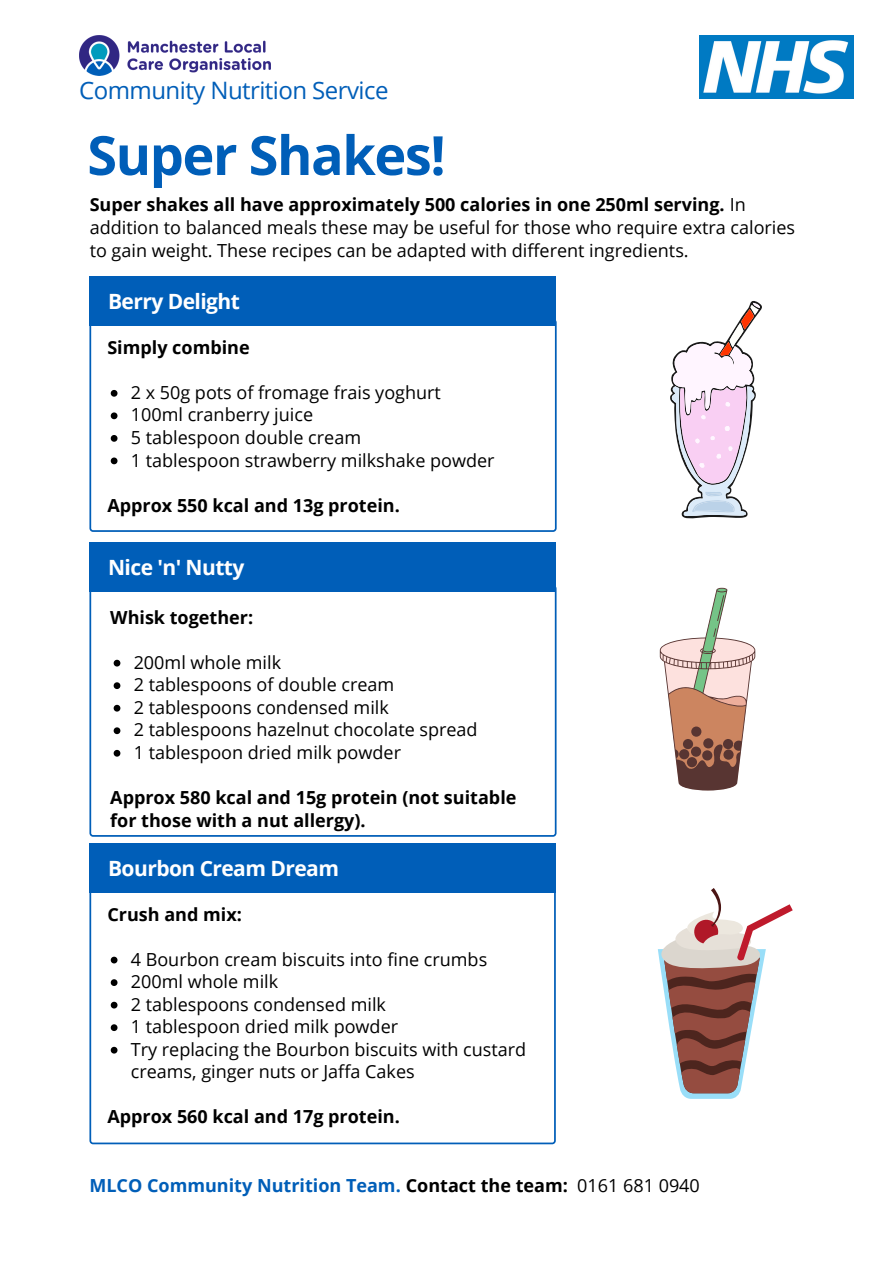
<style>
.page{position:relative;width:894px;height:1264px;background:#fff}
.page>*{position:absolute;margin:0;border:0;box-sizing:border-box;transform-origin:0 0}
.t1{font:700 54px "Open Sans";letter-spacing:-.025em;color:#005eb8}
.t2{font:24px "Open Sans";letter-spacing:-.025em;color:#005eb8}
.t3{font:700 21px "Open Sans";letter-spacing:-.025em;color:#fff}
.t4{font:18px/22.5px "Open Sans";color:#000}
.t5{font:700 18px/22.5px "Open Sans";color:#000}
.t6{font:700 18px "Open Sans";color:#005eb8}
.s1{font-weight:700}
.s2{color:#000}
.s3{font-weight:400;color:#000}
</style>
<div class="page">
<img style="left:699px;top:35px;width:154px;height:63px">
<img style="left:79px;top:35px;width:192px;height:40px">
<svg style="left:89px;top:326px;width:467px;height:206px"></svg>
<div style="left:89px;top:276px;width:467px;height:50px;background:#005eb8"></div>
<svg style="left:89px;top:592px;width:467px;height:244px"></svg>
<div style="left:89px;top:542px;width:467px;height:50px;background:#005eb8"></div>
<svg style="left:114px;top:659px;width:6px;height:7px"></svg>
<svg style="left:114px;top:682px;width:6px;height:7px"></svg>
<svg style="left:114px;top:704px;width:6px;height:7px"></svg>
<svg style="left:114px;top:727px;width:6px;height:7px"></svg>
<svg style="left:114px;top:750px;width:6px;height:6px"></svg>
<svg style="left:89px;top:892px;width:466px;height:252px"></svg>
<div style="left:89px;top:843px;width:467px;height:49px;background:#005eb8"></div>
<svg style="left:111px;top:956px;width:6px;height:7px"></svg>
<svg style="left:111px;top:979px;width:6px;height:7px"></svg>
<svg style="left:111px;top:1001px;width:6px;height:7px"></svg>
<svg style="left:111px;top:1024px;width:6px;height:7px"></svg>
<svg style="left:111px;top:1046px;width:6px;height:7px"></svg>
<svg style="left:670px;top:301px;width:92px;height:217px"></svg>
<svg style="left:657px;top:888px;width:135px;height:210px"></svg>
<svg style="left:659px;top:588px;width:96px;height:202px"></svg>
<svg style="left:111px;top:390px;width:6px;height:6px"></svg>
<svg style="left:111px;top:412px;width:6px;height:7px"></svg>
<svg style="left:111px;top:435px;width:6px;height:7px"></svg>
<svg style="left:111px;top:457px;width:6px;height:7px"></svg>
<h2 class="t2" style="left:79px;top:73px;width:310px">Community Nutrition Service</h2>
<h1 class="t1" style="left:87px;top:117px;width:360px">Super Shakes!</h1>
<p class="t4" style="left:90px;top:193px;width:706px"><span class="s1">Super shakes all have approximately 500 calories in one 250ml serving.</span> In addition to balanced meals these may be useful for those who require extra calories to gain weight. These recipes can be adapted with different ingredients.</p>
<p class="t3" style="left:108px;top:287px;width:133px">Berry Delight</p>
<p class="t5" style="left:107px;top:335px;width:144px">Simply combine</p>
<p class="t4" style="left:131px;top:381px;width:365px">2 x 50g pots of fromage frais yoghurt<br>100ml cranberry juice<br>5 tablespoon double cream<br>1 tablespoon strawberry milkshake powder</p>
<p class="t5" style="left:107px;top:493px;width:294px">Approx 550 kcal and 13g protein.</p>
<p class="t3" style="left:108px;top:553px;width:138px">Nice 'n' Nutty</p>
<p class="t5" style="left:110px;top:605px;width:144px">Whisk together:</p>
<p class="t4" style="left:134px;top:650px;width:345px">200ml whole milk<br>2 tablespoons of double cream<br>2 tablespoons condensed milk<br>2 tablespoons hazelnut chocolate spread<br>1 tablespoon dried milk powder</p>
<p class="t5" style="left:110px;top:785px;width:407px">Approx 580 kcal and 15g protein (not suitable for those with a nut allergy).</p>
<p class="t3" style="left:108px;top:853px;width:232px">Bourbon Cream Dream</p>
<p class="t5" style="left:107px;top:902px;width:136px">Crush and mix:</p>
<p class="t4" style="left:131px;top:947px;width:396px">4 Bourbon cream biscuits into fine crumbs 200ml whole milk<br>2 tablespoons condensed milk<br>1 tablespoon dried milk powder<br>Try replacing the Bourbon biscuits with custard creams, ginger nuts or Jaffa Cakes</p>
<p class="t5" style="left:107px;top:1105px;width:294px">Approx 560 kcal and 17g protein.</p>
<p class="t6" style="left:89px;top:1172px;width:611px">MLCO Community Nutrition Team. <span class="s2">Contact the team:</span> <span class="s3">0161 681 0940</span></p>
</div>
